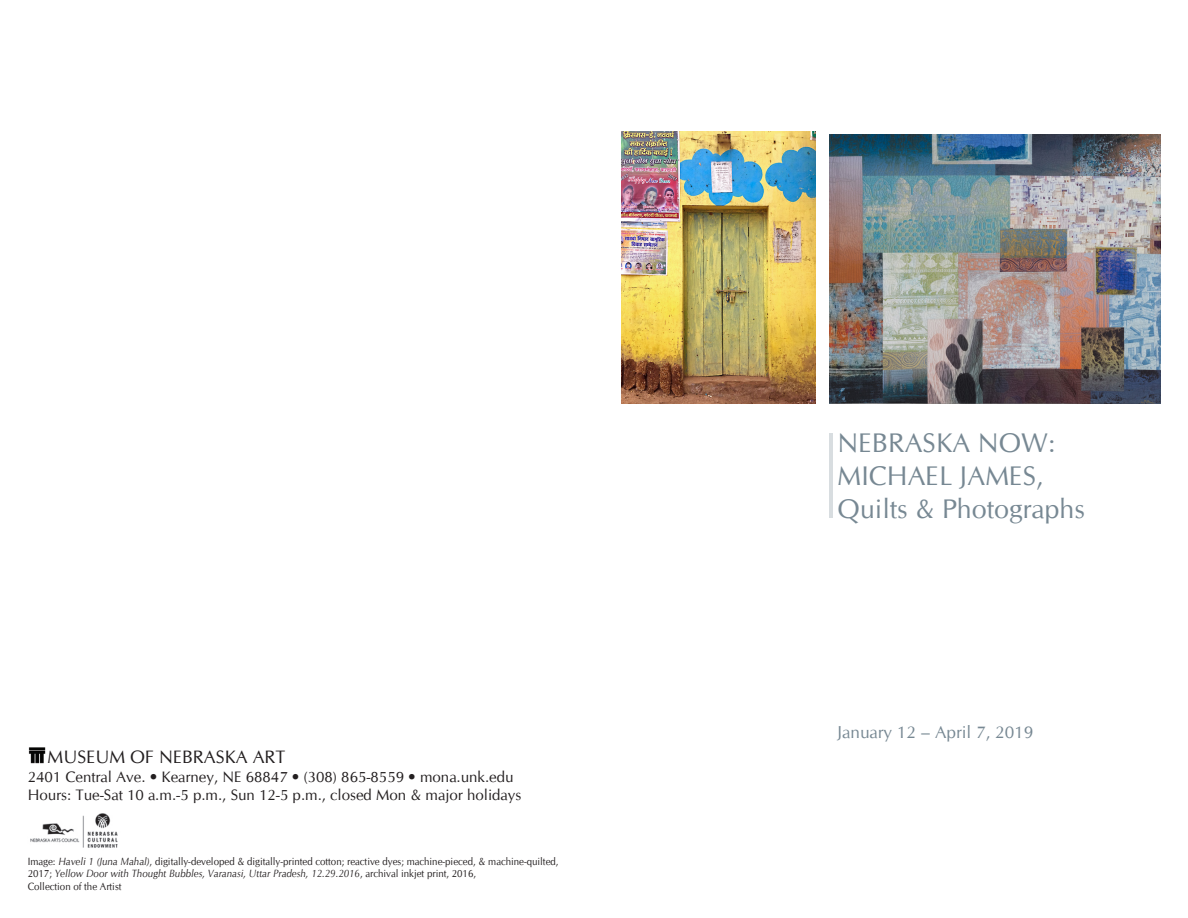
<style>
.page{position:relative;width:1188px;height:918px;background:#fff}
.page>*{position:absolute;margin:0;border:0;box-sizing:border-box;transform-origin:0 0}
.t1{font:27px "CG Omega";color:#778893}
.t2{font:18px "CG Omega";color:#231f20}
.t3{font:17.25px "CG Omega";color:#778893}
.t4{font:15.15px "CG Omega";color:#231f20}
.t5{font:10.5px/12.6px "CG Omega";color:#231f20;scale:.93 1}
.s1{font-style:italic}
</style>
<div class="page">
<img style="left:30px;top:813px;width:88px;height:35px">
<img style="left:28px;top:747px;width:18px;height:16px">
<img style="left:622px;top:132px;width:194px;height:271px">
<img style="left:829px;top:134px;width:332px;height:269px">
<hr style="left:829px;top:433px;width:4px;height:84px;background:#d8dde0">
<p class="t2" style="left:48px;top:747px;width:239px">MUSEUM OF NEBRASKA ART</p>
<p class="t4" style="left:28px;top:768px;width:487px">2401 Central Ave. • Kearney, NE 68847 • (308) 865-8559 • mona.unk.edu</p>
<p class="t4" style="left:28px;top:786px;width:495px">Hours: Tue-Sat 10 a.m.-5 p.m., Sun 12-5 p.m., closed Mon &amp; major holidays</p>
<p class="t5" style="left:28px;top:855px;width:572px">Image: <span class="s1">Haveli 1 (Juna Mahal)</span>, digitally-developed &amp; digitally-printed cotton; reactive dyes; machine-pieced, &amp; machine-quilted,<br>2017; <span class="s1">Yellow Door with Thought Bubbles, Varanasi, Uttar Pradesh, 12.29.2016</span>, archival inkjet print, 2016,</p>
<p class="t5" style="left:28px;top:880px;width:102px">Collection of the Artist</p>
<p class="t1" style="left:838px;top:428px;width:219px">NEBRASKA NOW:</p>
<p class="t1" style="left:838px;top:461px;width:208px">MICHAEL JAMES,</p>
<p class="t1" style="left:838px;top:494px;width:249px">Quilts &amp; Photographs</p>
<p class="t3" style="left:838px;top:722px;width:197px">January 12 – April 7, 2019</p>
</div>
